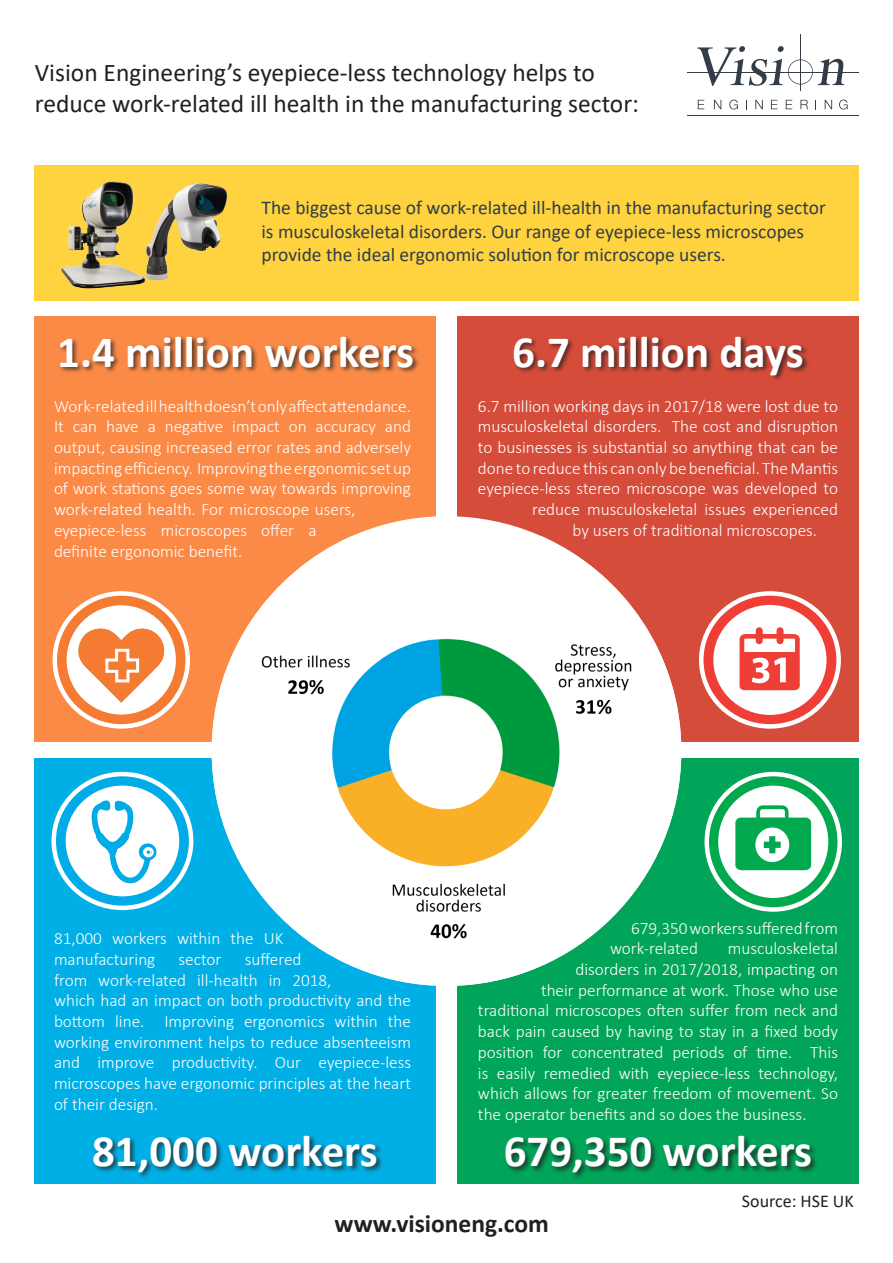
<style>
.page{position:relative;width:893px;height:1263px;background:#fff}
.page>*{position:absolute;margin:0;border:0;box-sizing:border-box;transform-origin:0 0}
.t1{font:700 45px "Calibri";color:#fff}
.t2{font:25.5px/30.6px "Calibri";color:#231f20}
.t3{font:700 25.5px "Calibri";color:#231f20}
.t4{font:19.5px/23.4px "Calibri";color:#323d47}
.t5{font:18px "Calibri";color:#231f20}
.t6{font:300 17.25px/20.7px "Calibri";color:#fff}
</style>
<div class="page">
<div style="left:34px;top:316px;width:402px;height:426px;background:#fc8a47"></div>
<div style="left:457px;top:316px;width:402px;height:426px;background:#d64c3a"></div>
<div style="left:34px;top:758px;width:402px;height:425px;background:#00afe5"></div>
<div style="left:457px;top:758px;width:402px;height:425px;background:#00a559"></div>
<img style="left:212px;top:536px;width:469px;height:450px">
<svg style="left:698px;top:100px;width:6px;height:9px"></svg>
<svg style="left:714px;top:100px;width:7px;height:9px"></svg>
<svg style="left:729px;top:100px;width:9px;height:9px"></svg>
<svg style="left:755px;top:100px;width:8px;height:9px"></svg>
<svg style="left:771px;top:100px;width:6px;height:9px"></svg>
<svg style="left:786px;top:100px;width:6px;height:9px"></svg>
<svg style="left:800px;top:100px;width:8px;height:9px"></svg>
<svg style="left:825px;top:100px;width:7px;height:9px"></svg>
<svg style="left:839px;top:100px;width:9px;height:9px"></svg>
<hr style="left:687px;top:115px;width:172px;height:1px;background:#323d47">
<hr style="left:687px;top:72px;width:172px;height:1px;background:#323d47">
<svg style="left:697px;top:46px;width:147px;height:40px"></svg>
<hr style="left:800px;top:35px;width:1px;height:56px;background:#323d47">
<div style="left:59px;top:335px;width:361px;height:39px;background:#231f20;opacity:.75"></div>
<div style="left:512px;top:335px;width:298px;height:47px;background:#231f20;opacity:.75"></div>
<div style="left:92px;top:1134px;width:292px;height:46px;background:#231f20;opacity:.75"></div>
<div style="left:504px;top:1134px;width:314px;height:46px;background:#231f20;opacity:.75"></div>
<svg style="left:55px;top:593px;width:133px;height:133px;background:#f59256"></svg>
<div style="left:53px;top:591px;width:137px;height:138px;border:4px solid #fff;border-radius:50%"></div>
<div style="left:67px;top:605px;width:109px;height:109px;background:#fff;border-radius:50%"></div>
<svg style="left:77px;top:623px;width:88px;height:80px"></svg>
<svg style="left:707px;top:774px;width:133px;height:135px;fill:#00a94e"></svg>
<div style="left:704px;top:772px;width:138px;height:140px;border:4px solid #fff;border-radius:50%"></div>
<div style="left:718px;top:786px;width:110px;height:112px;background:#fff;border-radius:50%"></div>
<svg style="left:735px;top:805px;width:76px;height:65px"></svg>
<svg style="left:701px;top:593px;width:138px;height:133px;background:#f1615a"></svg>
<div style="left:699px;top:591px;width:142px;height:138px;border:4px solid #fff;border-radius:50%"></div>
<div style="left:713px;top:605px;width:113px;height:110px;background:#fff;border-radius:50%"></div>
<svg style="left:739px;top:627px;width:61px;height:63px"></svg>
<svg style="left:54px;top:774px;width:137px;height:134px"></svg>
<div style="left:51px;top:772px;width:142px;height:138px;border:4px solid #fff;border-radius:50%"></div>
<div style="left:66px;top:785px;width:113px;height:111px;background:#fff;border-radius:50%"></div>
<svg style="left:89px;top:797px;width:71px;height:90px"></svg>
<div style="left:34px;top:165px;width:825px;height:136px;background:#ffd340"></div>
<img style="left:160px;top:183px;width:67px;height:98px">
<img style="left:61px;top:181px;width:99px;height:108px">
<p class="t2" style="left:35px;top:57px;width:606px">Vision Engineering’s eyepiece-less technology helps to reduce work-related ill health in the manufacturing sector:</p>
<p class="t4" style="left:261px;top:196px;width:566px">The biggest cause of work-related ill-health in the manufacturing sector is musculoskeletal disorders. Our range of eyepiece-less microscopes provide the ideal ergonomic solution for microscope users.</p>
<p class="t1" style="left:57px;top:320px;width:358px">1.4 million workers</p>
<p class="t1" style="left:512px;top:320px;width:293px">6.7 million days</p>
<p class="t6" style="left:54px;top:395px;width:359px">Work-related ill health doesn’t only affect attendance.<br>It can have a negative impact on accuracy and output, causing increased error rates and adversely impacting efficiency. Improving the ergonomic set up of work stations goes some way towards improving work-related health. For microscope users, eyepiece-less microscopes offer a<br>definite ergonomic benefit.</p>
<p class="t6" style="left:478px;top:395px;width:361px">6.7 million working days in 2017/18 were lost due to</p>
<p class="t6" style="left:478px;top:416px;width:362px">musculoskeletal disorders. The cost and disruption</p>
<p class="t6" style="left:478px;top:437px;width:362px">to businesses is substantial so anything that can be</p>
<p class="t6" style="left:478px;top:457px;width:362px">done to reduce this can only be beneficial. The Mantis</p>
<p class="t6" style="left:478px;top:478px;width:361px">eyepiece-less stereo microscope was developed to</p>
<p class="t6" style="left:532px;top:499px;width:308px">reduce musculoskeletal issues experienced</p>
<p class="t6" style="left:572px;top:520px;width:246px">by users of traditional microscopes.</p>
<p class="t6" style="left:54px;top:928px;width:231px">81,000 workers within the UK manufacturing</p>
<p class="t6" style="left:54px;top:949px;width:359px;text-indent:191px">suffered<br>from work-related ill-health in 2018,<br>which had an impact on both productivity and the bottom line. Improving ergonomics within the working environment helps to reduce absenteeism and improve productivity. Our eyepiece-less microscopes have ergonomic principles at the heart of their design.</p>
<p class="t6" style="left:179px;top:949px;width:44px">sector</p>
<p class="t6" style="left:610px;top:917px;width:229px;text-indent:21px">679,350 workers suffered from work-related</p>
<p class="t6" style="left:728px;top:938px;width:112px">musculoskeletal</p>
<p class="t6" style="left:575px;top:959px;width:264px">disorders in 2017/2018, impacting on</p>
<p class="t6" style="left:541px;top:979px;width:299px">their performance at work. Those who use</p>
<p class="t6" style="left:478px;top:1000px;width:362px">traditional microscopes often suffer from neck and</p>
<p class="t6" style="left:478px;top:1021px;width:362px">back pain caused by having to stay in a fixed body</p>
<p class="t6" style="left:478px;top:1041px;width:362px">position for concentrated periods of time. This</p>
<p class="t6" style="left:478px;top:1062px;width:362px">is easily remedied with eyepiece-less technology,</p>
<p class="t6" style="left:478px;top:1083px;width:361px">which allows for greater freedom of movement. So</p>
<p class="t6" style="left:478px;top:1104px;width:330px">the operator benefits and so does the business.</p>
<p class="t1" style="left:92px;top:1119px;width:287px">81,000 workers</p>
<p class="t1" style="left:504px;top:1119px;width:310px">679,350 workers</p>
<p class="t3" style="left:335px;top:1206px;width:216px">www.visioneng.com</p>
<p class="t5" style="left:742px;top:1189px;width:113px">Source: HSE UK</p>
</div>
